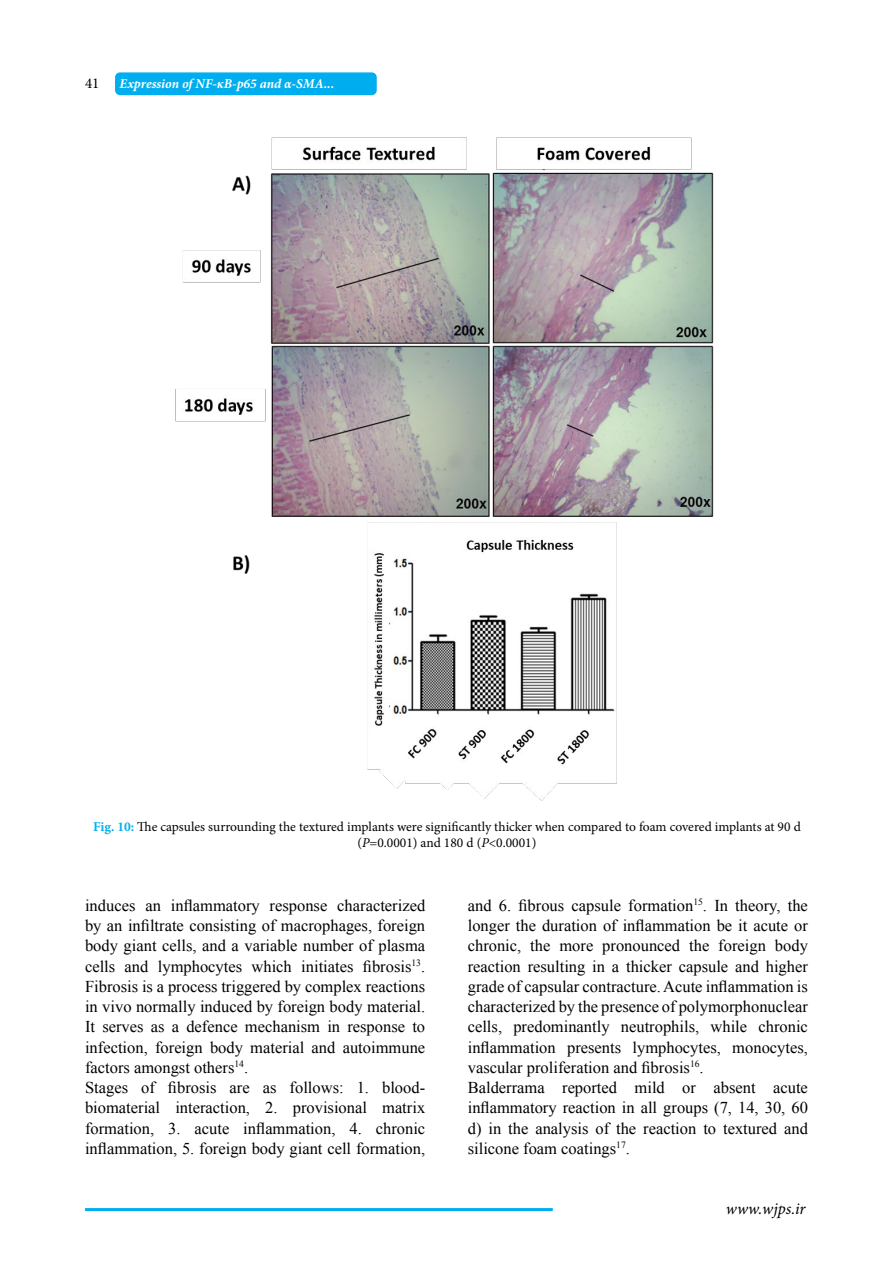
<style>
.page{position:relative;width:893px;height:1263px;background:#fff}
.page>*{position:absolute;margin:0;border:0;box-sizing:border-box;transform-origin:0 0}
.t1{font:16.5px/20.2px "Times New Roman";color:#000}
.t2{font:italic 16.5px "Minion Pro";letter-spacing:.005em;color:#000}
.t3{font:15px "Minion Pro";color:#000}
.t4{font:14.4px "Times New Roman";color:#000}
.t5{font:13.5px/16.2px "Minion Pro";color:#000;text-align:center}
.t6{font:italic 700 13.5px "Minion Pro";color:#fff}
.s1{font-weight:700;color:#00b0f0}
.s2{font-style:italic}
.s3{font-weight:700}
</style>
<div class="page">
<div style="left:116px;top:73px;width:260px;height:21px;background:#00aeef;border-radius:4px"></div>
<div style="left:115px;top:72px;width:262px;height:23px;border:2px solid #00aeef;border-radius:4px"></div>
<hr style="left:85px;top:1208px;width:468px;height:3px;background:#00aeef">
<img style="left:176px;top:137px;width:538px;height:664px">
<p class="t3" style="left:85px;top:74px;width:16px">41</p>
<p class="t6" style="left:120px;top:74px;width:216px">Expression of NF-κB-p65 and α-SMA...</p>
<p class="t5" style="left:93px;top:818px;width:709px"><span class="s1">Fig. 10:</span> The capsules surrounding the textured implants were significantly thicker when compared to foam covered implants at 90 d (<span class="s2">P</span>=0.0001) and 180 d (<span class="s2">P</span>&lt;0.0001)</p>
<p class="t4" style="left:173px;top:817px;width:563px"><span class="s3">Fig. 10:</span> The capsules surrounding the textured implants were significantly thicker when compared</p>
<p class="t1" style="left:85px;top:895px;width:342px">induces an inflammatory response characterized by an infiltrate consisting of macrophages, foreign body giant cells, and a variable number of plasma cells and lymphocytes which initiates fibrosis<sup>13</sup>.<br>Fibrosis is a process triggered by complex reactions in vivo normally induced by foreign body material.<br>It serves as a defence mechanism in response to infection, foreign body material and autoimmune factors amongst others<sup>14</sup>.<br>Stages of fibrosis are as follows: 1. blood&shy;biomaterial interaction, 2. provisional matrix formation, 3. acute inflammation, 4. chronic inflammation, 5. foreign body giant cell formation,</p>
<p class="t1" style="left:468px;top:895px;width:342px">and 6. fibrous capsule formation<sup>15</sup>. In theory, the longer the duration of inflammation be it acute or chronic, the more pronounced the foreign body reaction resulting in a thicker capsule and higher grade of capsular contracture. Acute inflammation is characterized by the presence of polymorphonuclear cells, predominantly neutrophils, while chronic inflammation presents lymphocytes, monocytes, vascular proliferation and fibrosis<sup>16</sup>.<br>Balderrama reported mild or absent acute inflammatory reaction in all groups (7, 14, 30, 60 d) in the analysis of the reaction to textured and silicone foam coatings<sup>17</sup>.</p>
<p class="t2" style="left:726px;top:1198px;width:81px">www.wjps.ir</p>
</div>
